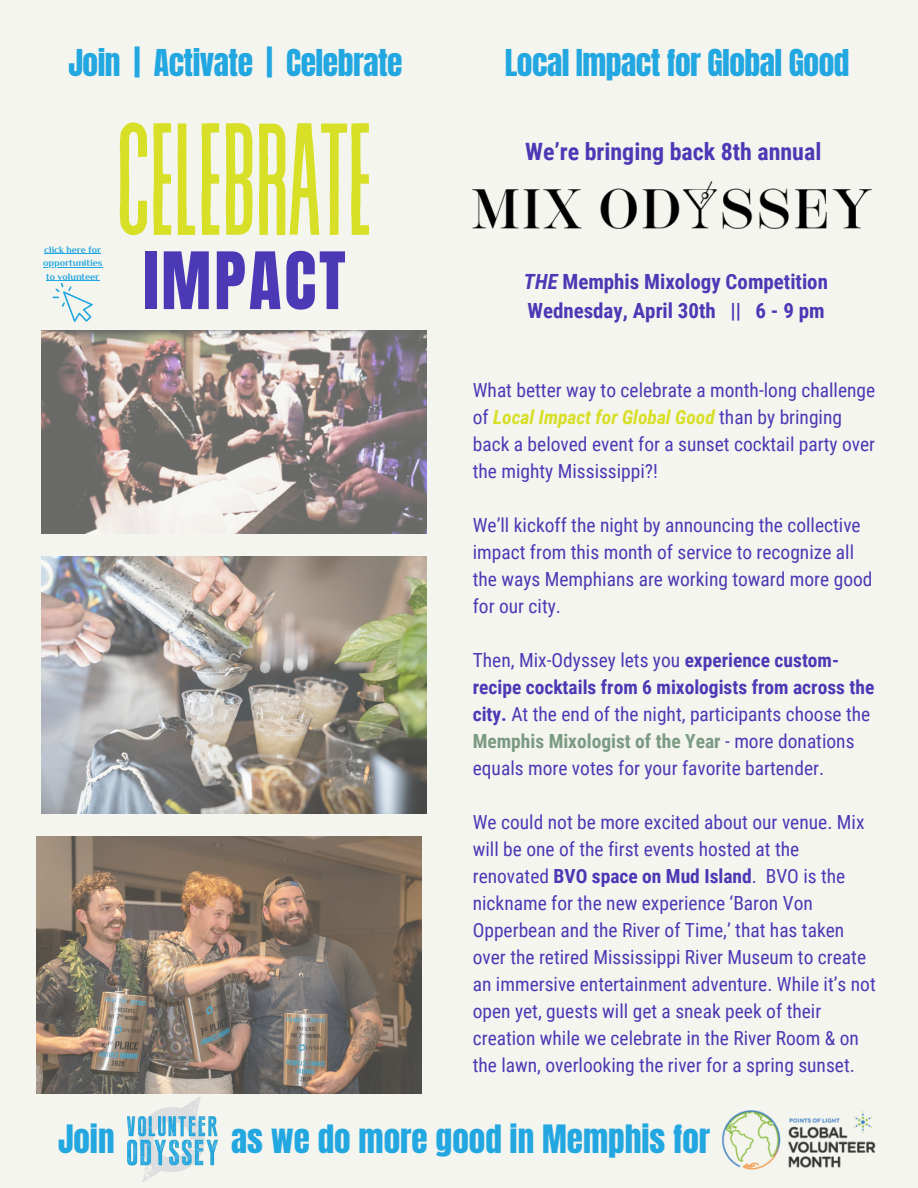
<style>
.page{position:relative;width:918px;height:1188px;background:#f5f5ef}
.page>*{position:absolute;margin:0;border:0;box-sizing:border-box;transform-origin:0 0}
.t1{font:159px "Revive 80 Tall";letter-spacing:-.03em;color:#d7df27}
.t2{font:67.2px "Anton";letter-spacing:.045em;color:#4b39b5}
.t3{font:33.15px "Anton";color:#23a7e1}
.t4{font:31.5px "Anton";letter-spacing:-.015em;color:#23a7e1}
.t5{font:700 24px "Roboto Condensed";color:#4b39b5}
.t6{font:700 21px/29.2px "Roboto Condensed";color:#4b39b5}
.t7{font:19.5px/27px "Roboto Condensed";color:#4b39b5}
.t8{font:700 9.9px/13.4px "Philosopher";color:#23a7e1;text-align:center}
.s1{font-style:italic}
.s2{font-weight:700;font-style:italic;color:#d7df27}
.s3{font-weight:700}
.s4{font-weight:700;color:#7b9a83}
</style>
<div class="page">
<img style="left:127px;top:1096px;width:90px;height:86px">
<img style="left:722px;top:1110px;width:154px;height:60px">
<img style="left:41px;top:331px;width:385px;height:202px">
<img style="left:41px;top:557px;width:385px;height:256px">
<img style="left:37px;top:837px;width:385px;height:256px">
<img style="left:473px;top:181px;width:398px;height:47px">
<svg style="left:52px;top:283px;width:41px;height:39px"></svg>
<hr style="left:44px;top:253px;width:57px;height:1px;background:#23a7e1">
<hr style="left:43px;top:267px;width:59px;height:1px;background:#23a7e1">
<hr style="left:46px;top:280px;width:53px;height:1px;background:#23a7e1">
<h1 class="t4" style="left:68px;top:40px;width:336px">Join | Activate | Celebrate</h1>
<h1 class="t4" style="left:505px;top:40px;width:346px">Local Impact for Global Good</h1>
<p class="t8" style="left:44px;top:243px;width:58px">click here for</p>
<p class="t8" style="left:43px;top:256px;width:61px">opportunities to volunteer</p>
<h5 class="t1" style="left:114px;top:98px;width:262px">CELEBRATE</h5>
<h4 class="t2" style="left:143px;top:233px;width:204px">IMPACT</h4>
<h6 class="t5" style="left:525px;top:138px;width:298px">We’re bringing back 8th annual</h6>
<h6 class="t6" style="left:524px;top:267px;width:306px"><span class="s1">THE</span> Memphis Mixology Competition<br>Wednesday, April 30th || 6 - 9 pm</h6>
<h6 class="t7" style="left:473px;top:376px;width:404px">What better way to celebrate a month-long challenge of <span class="s2">Local Impact for Global Good</span> than by bringing back a beloved event for a sunset cocktail party over the mighty Mississippi?!</h6>
<h6 class="t7" style="left:473px;top:511px;width:401px">We’ll kickoff the night by announcing the collective impact from this month of service to recognize all the ways Memphians are working toward more good for our city.</h6>
<p class="t7" style="left:473px;top:646px;width:403px">Then, Mix-Odyssey lets you <span class="s3">experience custom&shy;recipe cocktails from 6 mixologists from across the city.</span> At the end of the night, participants choose the <span class="s4">Memphis Mixologist of the Year</span> - more donations equals more votes for your favorite bartender.</p>
<h2 class="t7" style="left:473px;top:808px;width:404px">We could not be more excited about our venue. Mix will be one of the first events hosted at the renovated <span class="s3">BVO space on Mud Island</span>. BVO is the nickname for the new experience ‘Baron Von Opperbean and the River of Time,’ that has taken over the retired Mississippi River Museum to create an immersive entertainment adventure. While it’s not open yet, guests will get a sneak peek of their creation while we celebrate in the River Room &amp; on the lawn, overlooking the river for a spring sunset.</h2>
<h3 class="t3" style="left:58px;top:1115px;width:58px">Join</h3>
<h3 class="t3" style="left:231px;top:1115px;width:481px">as we do more good in Memphis for</h3>
</div>
